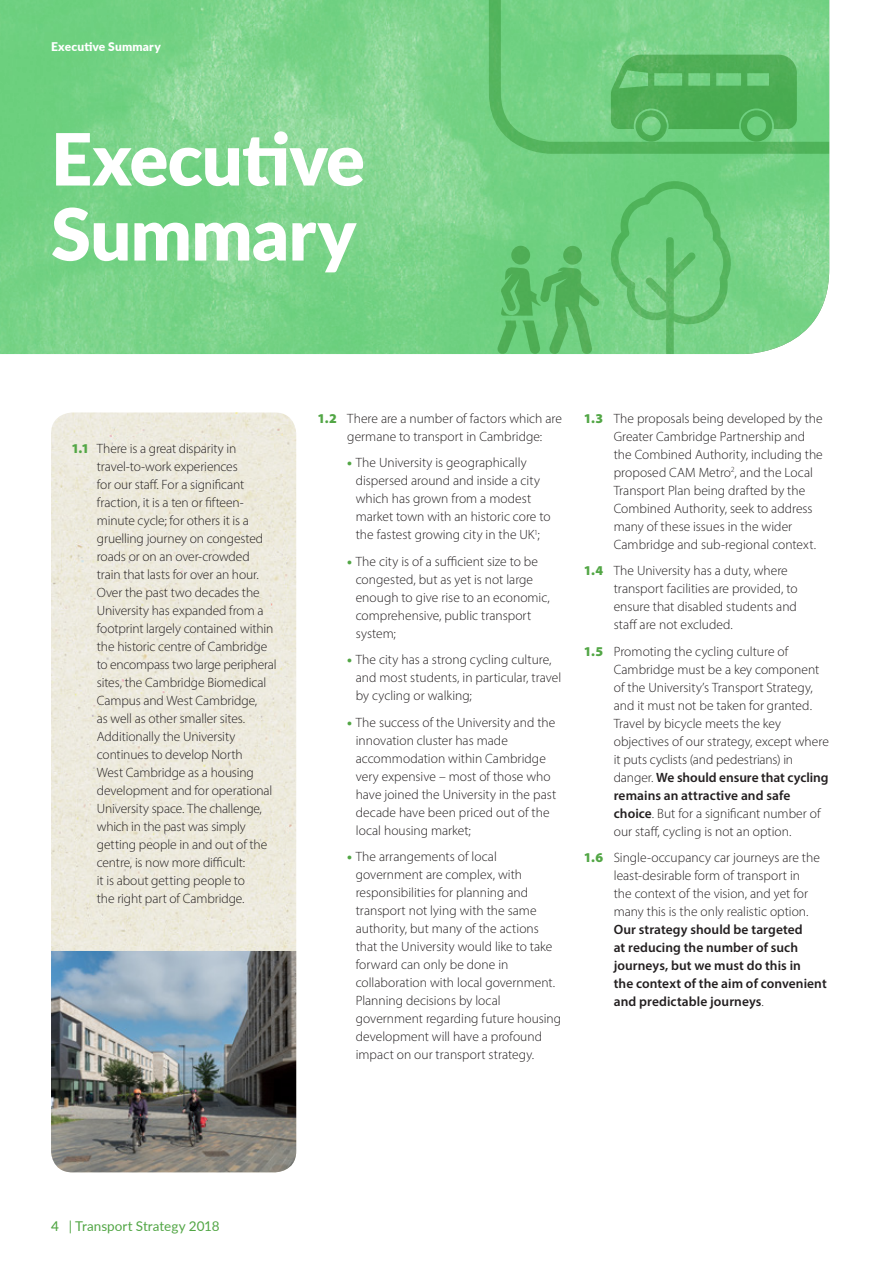
<style>
.page{position:relative;width:893px;height:1263px;background:#fff}
.page>*{position:absolute;margin:0;border:0;box-sizing:border-box;transform-origin:0 0}
.Heading{font:900 72px/75px "Lato";letter-spacing:-.01em;color:#fff}
.Body_copy{font:300 13.5px/18px "Myriad Pro";color:#231f20}
.t1{font:13.5px "Lato";color:#52a645}
.t2{font:900 12px "Lato";letter-spacing:.015em;color:#fff}
.s1{font-weight:900;color:#52a645}
.s2{font-weight:600}
.s3{font-weight:500}
</style>
<div class="page">
<img style="left:0;top:0;width:829px;height:354px">
<svg style="left:563px;top:245px;width:19px;height:20px"></svg>
<svg style="left:497px;top:267px;width:103px;height:87px"></svg>
<div style="left:511px;top:246px;width:19px;height:19px;background:#4fad56;border-radius:50%"></div>
<svg style="left:611px;top:181px;width:120px;height:173px"></svg>
<svg style="left:487px;top:0;width:343px;height:155px"></svg>
<img style="left:51px;top:412px;width:245px;height:539px">
<img style="left:51px;top:951px;width:245px;height:221px">
<p class="t2" style="left:51px;top:38px;width:111px">Executive Summary</p>
<p class="Heading" style="left:51px;top:119px;width:315px">Executive<br>Summary</p>
<p class="Body_copy" style="left:97px;top:439px;width:181px;text-indent:-26px"><span class="s1">1.1</span> There is a great disparity in travel-to-work experiences<br>for our staff. For a significant fraction, it is a ten or fifteen&shy;minute cycle; for others it is a gruelling journey on congested roads or on an over-crowded train that lasts for over an hour.<br>Over the past two decades the<br>University has expanded from a footprint largely contained within the historic centre of Cambridge to encompass two large peripheral sites, the Cambridge Biomedical<br>Campus and West Cambridge,<br>as well as other smaller sites.<br>Additionally the University continues to develop North<br>West Cambridge as a housing development and for operational<br>University space. The challenge, which in the past was simply getting people in and out of the centre, is now more difficult:<br>it is about getting people to<br>the right part of Cambridge.</p>
<p class="Body_copy" style="left:347px;top:409px;width:216px;text-indent:-30px"><span class="s1">1.2</span> There are a number of factors which are germane to transport in Cambridge:</p>
<p class="Body_copy" style="left:356px;top:453px;width:196px;text-indent:-9px"><span class="s1">•</span> The University is geographically dispersed around and inside a city which has grown from a modest market town with an historic core to the fastest growing city in the UK<sup>1</sup>;</p>
<p class="Body_copy" style="left:356px;top:552px;width:196px;text-indent:-9px"><span class="s1">•</span> The city is of a sufficient size to be congested, but as yet is not large enough to give rise to an economic, comprehensive, public transport system;</p>
<p class="Body_copy" style="left:356px;top:650px;width:207px;text-indent:-9px"><span class="s1">•</span> The city has a strong cycling culture, and most students, in particular, travel by cycling or walking;</p>
<p class="Body_copy" style="left:356px;top:713px;width:202px;text-indent:-9px"><span class="s1">•</span> The success of the University and the innovation cluster has made accommodation within Cambridge very expensive – most of those who have joined the University in the past decade have been priced out of the local housing market;</p>
<p class="Body_copy" style="left:356px;top:847px;width:207px;text-indent:-9px"><span class="s1">•</span> The arrangements of local government are complex, with responsibilities for planning and transport not lying with the same authority, but many of the actions that the University would like to take forward can only be done in collaboration with local government.<br>Planning decisions by local government regarding future housing development will have a profound impact on our transport strategy.</p>
<p class="Body_copy" style="left:614px;top:409px;width:211px;text-indent:-30px"><span class="s1">1.3</span> The proposals being developed by the Greater Cambridge Partnership and the Combined Authority, including the proposed CAM Metro<sup>2</sup>, and the Local Transport Plan being drafted by the Combined Authority, seek to address many of these issues in the wider Cambridge and sub-regional context.</p>
<p class="Body_copy" style="left:614px;top:561px;width:185px;text-indent:-30px"><span class="s1">1.4</span> The University has a duty, where transport facilities are provided, to ensure that disabled students and staff are not excluded.</p>
<p class="Body_copy" style="left:614px;top:642px;width:217px;text-indent:-30px"><span class="s1">1.5</span> Promoting the cycling culture of Cambridge must be a key component of the University’s Transport Strategy, and it must not be taken for granted.<br>Travel by bicycle meets the key objectives of our strategy, except where it puts cyclists (and pedestrians) in danger. <span class="s2">We should ensure that cycling remains an attractive and safe choice</span>. But for a significant number of our staff, cycling is not an option.</p>
<p class="Body_copy" style="left:614px;top:848px;width:214px;text-indent:-30px"><span class="s1">1.6</span> Single-occupancy car journeys are the least-desirable form of transport in<br>the context of the vision, and yet for many this is the only realistic option.<br><span class="s2">Our strategy should be targeted<br>at reducing the number of such journeys, but we must do this in<br>the context of the aim of convenient and predictable journeys</span>.</p>
<p class="t1" style="left:51px;top:1217px;width:170px"><span class="s3">4</span> | Transport Strategy 2018</p>
</div>
